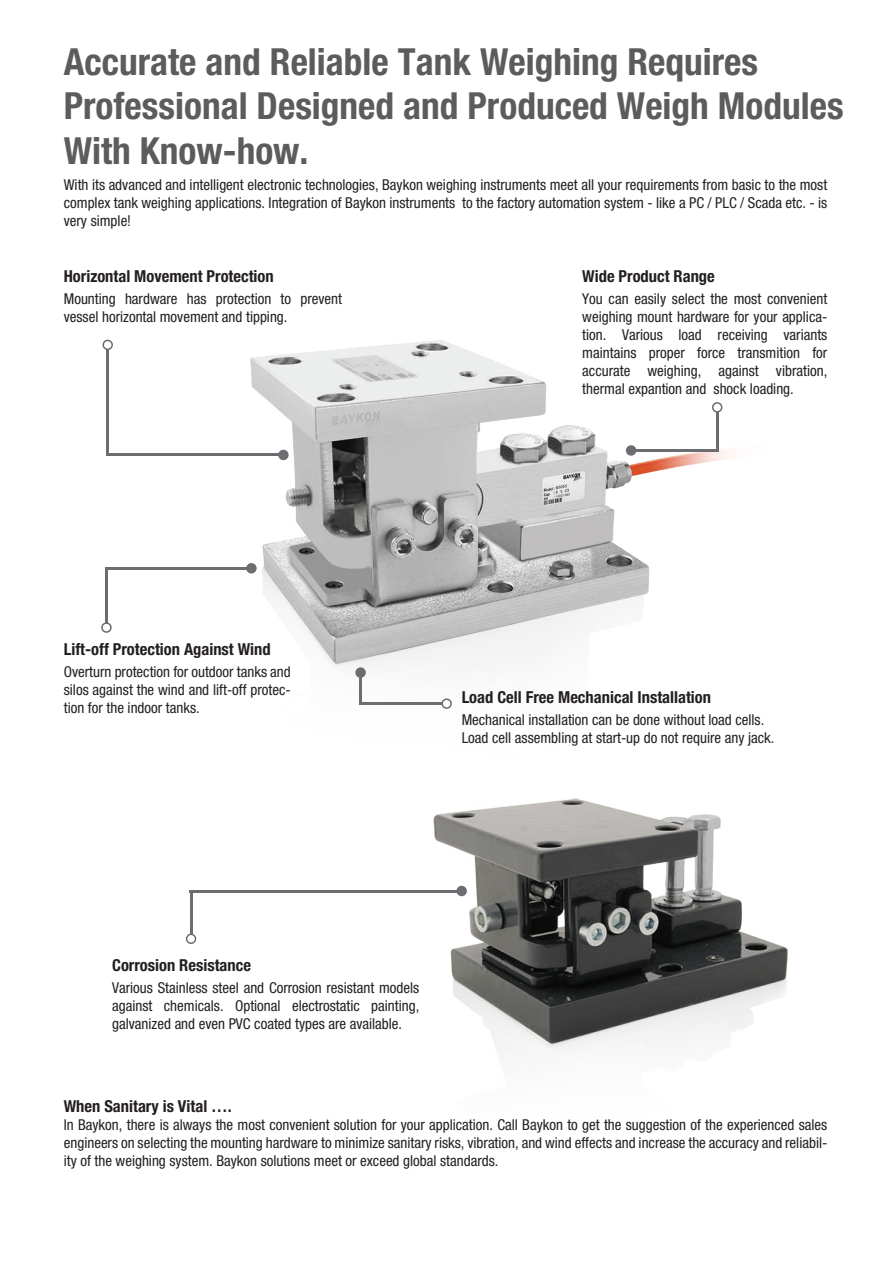
<style>
.page{position:relative;width:893px;height:1263px;background:#fff}
.page>*{position:absolute;margin:0;border:0;box-sizing:border-box;transform-origin:0 0}
.t1{font:700 condensed 37.35px/44.8px "Helvetica Neue LT Pro";color:#5c5c5f}
.t2{font:700 condensed 16.5px "Helvetica Neue LT Pro";color:#231f20}
.t3{font:condensed 15px/18px "Helvetica Neue LT Pro";color:#231f20;text-align:justify}
</style>
<div class="page">
<img style="left:434px;top:798px;width:353px;height:258px">
<img style="left:250px;top:340px;width:481px;height:369px">
<hr style="left:106px;top:454px;width:173px;height:2px;background:#6c6d70">
<div style="left:279px;top:450px;width:9px;height:9px;background:#6c6d70;border-radius:50%"></div>
<div style="left:278px;top:450px;width:11px;height:10px;border:2px solid #6c6d70;border-radius:50%"></div>
<div style="left:102px;top:340px;width:11px;height:10px;border:2px solid #6c6d70;border-radius:50%"></div>
<hr style="left:106px;top:349px;width:3px;height:107px;background:#6c6d70">
<hr style="left:716px;top:412px;width:2px;height:40px;background:#6c6d70">
<div style="left:712px;top:402px;width:10px;height:11px;border:2px solid #6c6d70;border-radius:50%"></div>
<div style="left:627px;top:446px;width:9px;height:9px;background:#6c6d70;border-radius:50%"></div>
<div style="left:626px;top:445px;width:10px;height:11px;border:2px solid #6c6d70;border-radius:50%"></div>
<hr style="left:636px;top:449px;width:83px;height:3px;background:#6c6d70">
<hr style="left:359px;top:677px;width:3px;height:28px;background:#6c6d70">
<div style="left:356px;top:668px;width:9px;height:9px;background:#6c6d70;border-radius:50%"></div>
<div style="left:355px;top:667px;width:11px;height:11px;border:2px solid #6c6d70;border-radius:50%"></div>
<div style="left:441px;top:698px;width:11px;height:11px;border:2px solid #6c6d70;border-radius:50%"></div>
<hr style="left:359px;top:702px;width:83px;height:3px;background:#6c6d70">
<hr style="left:105px;top:567px;width:3px;height:56px;background:#6c6d70">
<div style="left:101px;top:622px;width:11px;height:11px;border:2px solid #6c6d70;border-radius:50%"></div>
<div style="left:247px;top:564px;width:9px;height:9px;background:#6c6d70;border-radius:50%"></div>
<div style="left:246px;top:563px;width:11px;height:10px;border:2px solid #6c6d70;border-radius:50%"></div>
<hr style="left:105px;top:567px;width:142px;height:2px;background:#6c6d70">
<hr style="left:190px;top:890px;width:2px;height:44px;background:#6c6d70">
<div style="left:186px;top:933px;width:10px;height:11px;border:2px solid #6c6d70;border-radius:50%"></div>
<div style="left:457px;top:886px;width:9px;height:9px;background:#6c6d70;border-radius:50%"></div>
<div style="left:456px;top:886px;width:11px;height:10px;border:2px solid #6c6d70;border-radius:50%"></div>
<hr style="left:190px;top:890px;width:267px;height:2px;background:#6c6d70">
<h1 class="t1" style="left:64px;top:38px;width:781px">Accurate and Reliable Tank Weighing Requires<br>Professional Designed and Produced Weigh Modules<br>With Know-how.</h1>
<p class="t3" style="left:64px;top:176px;width:765px">With its advanced and intelligent electronic technologies, Baykon weighing instruments meet all your requirements from basic to the most complex tank weighing applications. Integration of Baykon instruments to the factory automation system - like a PC / PLC / Scada etc. - is very simple!</p>
<p class="t2" style="left:64px;top:266px;width:211px">Horizontal Movement Protection</p>
<p class="t3" style="left:64px;top:290px;width:280px">Mounting hardware has protection to prevent vessel horizontal movement and tipping.</p>
<p class="t2" style="left:582px;top:266px;width:134px">Wide Product Range</p>
<p class="t3" style="left:582px;top:290px;width:247px">You can easily select the most convenient weighing mount hardware for your applica&shy;tion. Various load receiving variants maintains proper force transmition for accurate weighing, against vibration, thermal expantion and shock loading.</p>
<p class="t2" style="left:64px;top:639px;width:208px">Lift-off Protection Against Wind</p>
<p class="t3" style="left:64px;top:663px;width:229px">Overturn protection for outdoor tanks and silos against the wind and lift-off protec&shy;tion for the indoor tanks.</p>
<p class="t2" style="left:462px;top:687px;width:251px">Load Cell Free Mechanical Installation</p>
<p class="t3" style="left:462px;top:711px;width:314px">Mechanical installation can be done without load cells.<br>Load cell assembling at start-up do not require any jack.</p>
<p class="t2" style="left:112px;top:955px;width:140px">Corrosion Resistance</p>
<p class="t3" style="left:112px;top:979px;width:309px">Various Stainless steel and Corrosion resistant models against chemicals. Optional electrostatic painting, galvanized and even PVC coated types are available.</p>
<p class="t2" style="left:64px;top:1096px;width:169px">When Sanitary is Vital ….</p>
<p class="t3" style="left:64px;top:1115px;width:765px">In Baykon, there is always the most convenient solution for your application. Call Baykon to get the suggestion of the experienced sales engineers on selecting the mounting hardware to minimize sanitary risks, vibration, and wind effects and increase the accuracy and reliabil&shy;ity of the weighing system. Baykon solutions meet or exceed global standards.</p>
</div>
